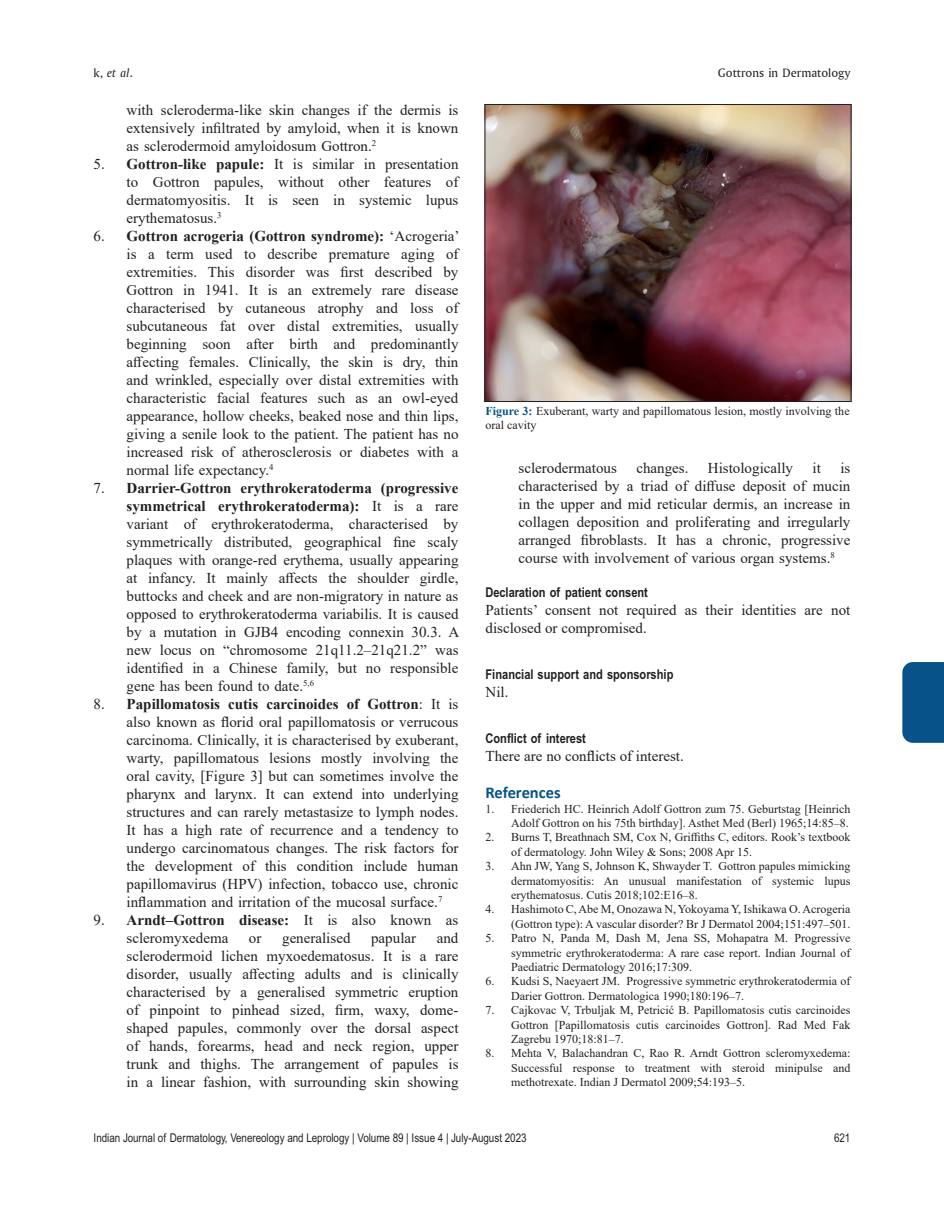
<style>
.page{position:relative;width:944px;height:1214px;background:#fff}
.page>*{position:absolute;margin:0;border:0;box-sizing:border-box;transform-origin:0 0}
.t1{font:700 16.5px "Calibri";color:#075288}
.t2{font:15px/18px "Times New Roman";color:#231f20;text-align:justify}
.t3{font:700 13.5px "Arial Narrow MT Std";color:#231f20}
.t4{font:12.75px "Amerigo BT Roman A";color:#231f20}
.t5{font:12.75px "Amerigo BT Italic A";color:#231f20}
.Referance_List_1digi{font:12px/14.4px "Times New Roman";color:#231f20;text-align:justify}
.t6{font:12px "Arial Narrow MT Std";color:#231f20}
.Fig_caption{font:12px/14.4px "Times New Roman";color:#231f20}
.s1{font-family:"Amerigo BT Roman A"}
.s2{font-weight:700}
.s3{font-weight:700;color:#075288}
</style>
<div class="page">
<img style="left:487px;top:106px;width:362px;height:294px">
<div style="left:485px;top:104px;width:366px;height:298px;border:1px solid #231f20"></div>
<div style="left:902px;top:662px;width:42px;height:81px;background:#075288"></div>
<p class="t5" style="left:94px;top:65px;width:41px"><span class="s1">k,</span> et al<span class="s1">.</span></p>
<p class="t4" style="left:718px;top:65px;width:134px">Gottrons in Dermatology</p>
<p class="t2" style="left:127px;top:101px;width:333px">with scleroderma-like skin changes if the dermis is extensively infiltrated by amyloid, when it is known as sclerodermoid amyloidosum Gottron.<sup>2</sup></p>
<p class="t2" style="left:127px;top:155px;width:333px;text-indent:-33px">5. <span class="s2">Gottron-like papule:</span> It is similar in presentation to Gottron papules, without other features of dermatomyositis. It is seen in systemic lupus erythematosus.<sup>3</sup></p>
<p class="t2" style="left:127px;top:227px;width:334px;text-indent:-33px">6. <span class="s2">Gottron acrogeria (Gottron syndrome):</span> ‘Acrogeria’ is a term used to describe premature aging of extremities. This disorder was first described by Gottron in 1941. It is an extremely rare disease characterised by cutaneous atrophy and loss of subcutaneous fat over distal extremities, usually beginning soon after birth and predominantly affecting females. Clinically, the skin is dry, thin and wrinkled, especially over distal extremities with characteristic facial features such as an owl-eyed appearance, hollow cheeks, beaked nose and thin lips, giving a senile look to the patient. The patient has no increased risk of atherosclerosis or diabetes with a normal life expectancy.<sup>4</sup></p>
<p class="t2" style="left:127px;top:479px;width:334px;text-indent:-33px">7. <span class="s2">Darrier-Gottron erythrokeratoderma (progressive symmetrical erythrokeratoderma):</span> It is a rare variant of erythrokeratoderma, characterised by symmetrically distributed, geographical fine scaly plaques with orange-red erythema, usually appearing at infancy. It mainly affects the shoulder girdle, buttocks and cheek and are non-migratory in nature as opposed to erythrokeratoderma variabilis. It is caused by a mutation in GJB4 encoding connexin 30.3. A new locus on “chromosome 21q11.2–21q21.2” was identified in a Chinese family, but no responsible gene has been found to date.<sup>5,6</sup></p>
<p class="t2" style="left:127px;top:695px;width:333px;text-indent:-33px">8. <span class="s2">Papillomatosis cutis carcinoides of Gottron</span>: It is also known as florid oral papillomatosis or verrucous carcinoma. Clinically, it is characterised by exuberant, warty, papillomatous lesions mostly involving the oral cavity, [Figure 3] but can sometimes involve the</p>
<p class="t2" style="left:127px;top:785px;width:333px">pharynx and larynx. It can extend into underlying structures and can rarely metastasize to lymph nodes.<br>It has a high rate of recurrence and a tendency to undergo carcinomatous changes. The risk factors for the development of this condition include human papillomavirus (HPV) infection, tobacco use, chronic inflammation and irritation of the mucosal surface.<sup>7</sup></p>
<p class="t2" style="left:127px;top:911px;width:333px;text-indent:-33px">9. <span class="s2">Arndt–Gottron disease:</span> It is also known as scleromyxedema</p>
<p class="Fig_caption" style="left:485px;top:403px;width:365px"><span class="s3">Figure 3:</span> Exuberant, warty and papillomatous lesion, mostly involving the oral cavity</p>
<p class="t2" style="left:518px;top:458px;width:333px;text-indent:322px">is characterised by a triad of diffuse deposit of mucin in the upper and mid reticular dermis, an increase in collagen deposition and proliferating and irregularly arranged fibroblasts. It has a chronic, progressive course with involvement of various organ systems.<sup>8</sup></p>
<p class="t3" style="left:485px;top:584px;width:164px">Declaration of patient consent</p>
<p class="t2" style="left:485px;top:600px;width:366px">Patients’ consent not required as their identities are not disclosed or compromised.</p>
<p class="t3" style="left:485px;top:666px;width:189px">Financial support and sponsorship</p>
<p class="t2" style="left:485px;top:682px;width:24px">Nil.</p>
<p class="t3" style="left:485px;top:730px;width:102px">Conflict of interest</p>
<p class="t2" style="left:485px;top:747px;width:200px">There are no conflicts of interest.</p>
<p class="t1" style="left:485px;top:781px;width:77px">References</p>
<p class="Referance_List_1digi" style="left:485px;top:801px;width:10px">1.</p>
<p class="Referance_List_1digi" style="left:511px;top:801px;width:341px">Friederich HC. Heinrich Adolf Gottron zum 75. Geburtstag [Heinrich<br>Adolf Gottron on his 75th birthday]. Asthet Med (Berl) 1965;14:85–8.</p>
<p class="Referance_List_1digi" style="left:511px;top:829px;width:341px;text-indent:-26px">2. Burns T, Breathnach SM, Cox N, Griffiths C, editors. Rook’s textbook of dermatology. John Wiley &amp; Sons; 2008 Apr 15.</p>
<p class="Referance_List_1digi" style="left:511px;top:858px;width:341px;text-indent:-26px">3. Ahn JW, Yang S, Johnson K, Shwayder T. Gottron papules mimicking dermatomyositis: An unusual manifestation of systemic lupus erythematosus. Cutis 2018;102:E16–8.</p>
<p class="Referance_List_1digi" style="left:485px;top:901px;width:366px;text-align:right">4. Hashimoto C, Abe M, Onozawa N, Yokoyama Y, Ishikawa O. Acrogeria (Gottron type): A vascular disorder? Br J Dermatol 2004;151:497–501.</p>
<p class="Referance_List_1digi" style="left:511px;top:930px;width:341px;text-indent:-26px">5. Patro N, Panda M, Dash M, Jena SS, Mohapatra M. Progressive symmetric erythrokeratoderma: A rare case report. Indian Journal of Paediatric Dermatology 2016;17:309.</p>
<p class="Referance_List_1digi" style="left:511px;top:973px;width:341px;text-indent:-26px">6. Kudsi S, Naeyaert JM. Progressive symmetric erythrokeratodermia of<br>Darier Gottron. Dermatologica 1990;180:196–7.</p>
<p class="Referance_List_1digi" style="left:511px;top:1002px;width:341px;text-indent:-26px">7. Cajkovac V, Trbuljak M, Petricić B. Papillomatosis cutis carcinoides Gottron [Papillomatosis cutis carcinoides Gottron]. Rad Med Fak Zagrebu 1970;18:81–7.</p>
<p class="Referance_List_1digi" style="left:511px;top:1045px;width:341px;text-indent:-26px">8. Mehta V, Balachandran C, Rao R. Arndt Gottron scleromyxedema:<br>Successful response to treatment with steroid minipulse and methotrexate. Indian J Dermatol 2009;54:193–5.</p>
<p class="t2" style="left:518px;top:458px;width:100px">sclerodermatous</p>
<p class="t2" style="left:636px;top:458px;width:54px">changes.</p>
<p class="t2" style="left:708px;top:458px;width:87px">Histologically</p>
<p class="t2" style="left:812px;top:458px;width:10px">it</p>
<p class="t2" style="left:127px;top:929px;width:333px;text-indent:310px">and sclerodermoid lichen myxoedematosus. It is a rare disorder, usually affecting adults and is clinically characterised by a generalised symmetric eruption of pinpoint to pinhead sized, firm, waxy, dome&shy;shaped papules, commonly over the dorsal aspect of hands, forearms, head and neck region, upper trunk and thighs. The arrangement of papules is in a linear fashion, with surrounding skin showing</p>
<p class="t2" style="left:249px;top:929px;width:14px">or</p>
<p class="t2" style="left:282px;top:929px;width:70px">generalised</p>
<p class="t2" style="left:371px;top:929px;width:46px">papular</p>
<p class="t6" style="left:94px;top:1130px;width:434px">Indian Journal of Dermatology, Venereology and Leprology | Volume 89 | Issue 4 | July-August 2023</p>
<p class="t6" style="left:834px;top:1130px;width:18px">621</p>
</div>
